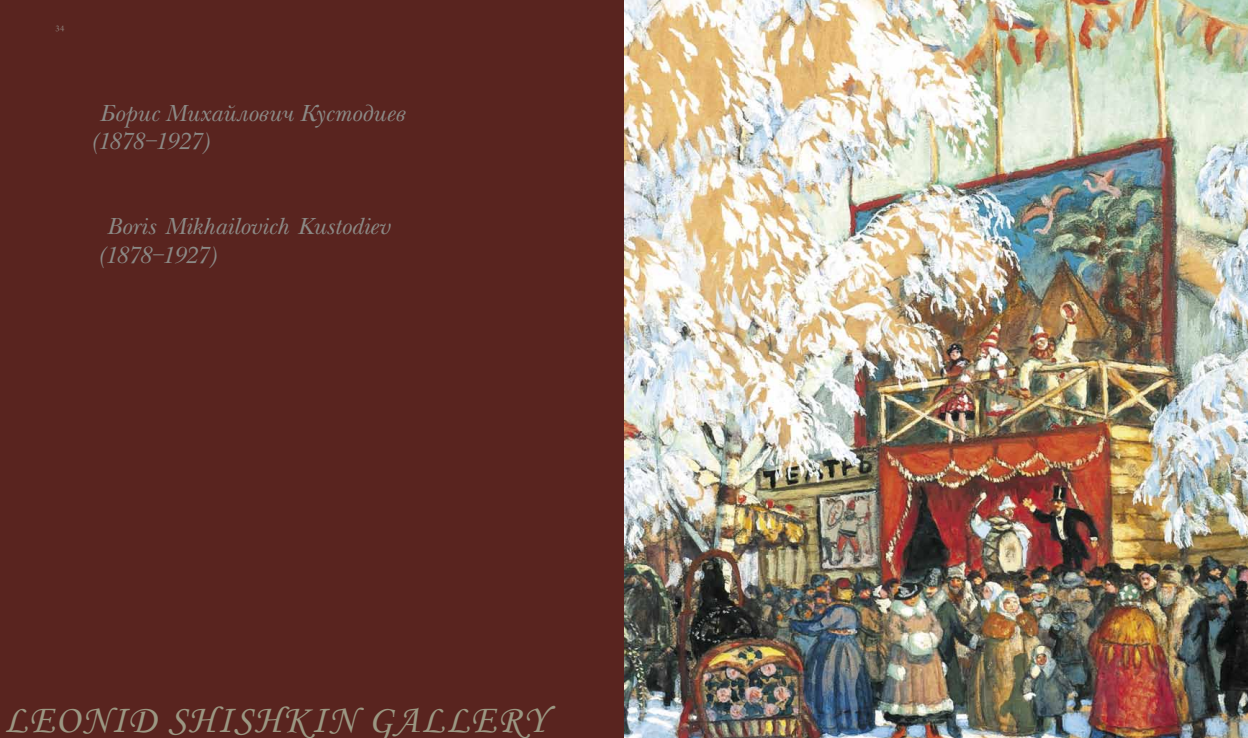
<style>
.page{position:relative;width:1248px;height:738px;background:#fff}
.page>*{position:absolute;margin:0;border:0;box-sizing:border-box;transform-origin:0 0}
.t1{font:40px "Monotype Corsiva";letter-spacing:.04em;color:#9b9782}
.t2{font:italic 24px/28.8px "New Baskerville C";letter-spacing:-.005em;color:#8b8985}
.t3{font:9px "Arno Pro";color:#8c7f78}
</style>
<div class="page">
<div style="left:0;top:0;width:624px;height:737px;background:#59241f"></div>
<img style="left:624px;top:0;width:623px;height:737px">
<p class="t3" style="left:55px;top:23px;width:10px">34</p>
<p class="t2" style="left:91px;top:98px;width:315px;text-indent:8px">Борис Михайлович Кустодиев (1878–1927)</p>
<p class="t2" style="left:98px;top:212px;width:293px;text-indent:8px">Boris Mikhailovich Kustodiev (1878–1927)</p>
<h1 class="t1" style="left:4px;top:694px;width:542px">LEONID SHISHKIN GALLERY</h1>
</div>
